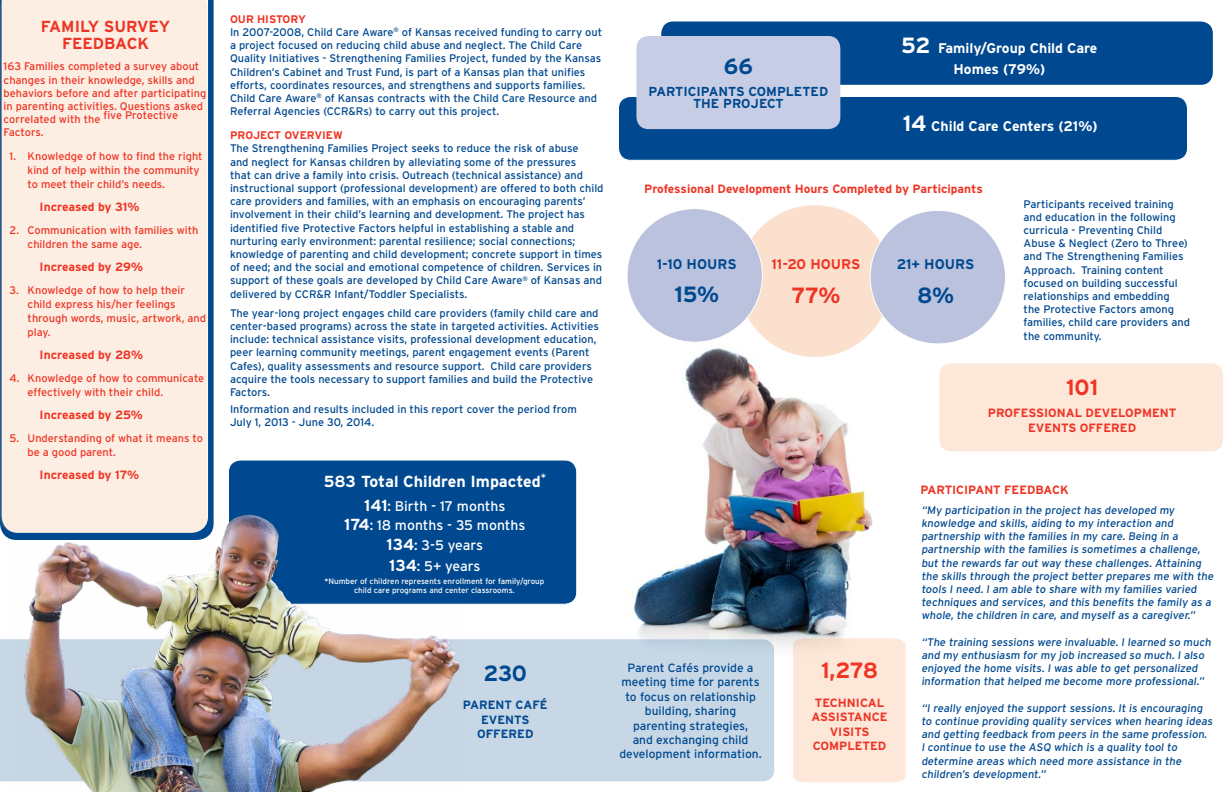
<style>
.page{position:relative;width:1224px;height:792px;background:#fff}
.page>*{position:absolute;margin:0;border:0;box-sizing:border-box;transform-origin:0 0}
.t1{font:700 22px "Interstate";letter-spacing:-.005em;color:#004990}
.t2{font:700 22px "Interstate";letter-spacing:-.015em;color:#ee3524}
.t3{font:700 16px "Interstate";color:#fff}
.t4{font:700 16px/17px "Interstate";color:#ee3524;text-align:center}
.t5{font:14px/19.2px "Interstate";color:#fff;text-align:center}
.t6{font:700 14px/21px "Interstate";color:#fff;text-align:center}
.t7{font:700 14px "Interstate";color:#004990}
.t8{font:700 14px "Interstate";color:#ee3524}
.t9{font:700 13px/12px "Interstate";color:#004990;text-align:center}
.t10{font:700 12px/14.4px "Interstate";color:#ee3524;text-align:center}
.t11{font:12px/14.4px "Interstate";color:#004990;text-align:center}
.t12{font:700 12px/14.4px "Interstate";color:#004990;text-align:center}
.t13{font:11px/13.2px "Interstate";color:#004990}
.t14{font:11px/14px "Interstate";color:#ee3524}
.t15{font:700 11px "Interstate";color:#ee3524}
.t16{font:8px/9.6px "Interstate";color:#fff;text-align:center}
.s1{font-weight:700;color:#ee3524}
.s2{font-weight:700;font-size:16px}
.s3{font-size:22px}
</style>
<div class="page">
<img style="left:632px;top:348px;width:241px;height:298px">
<svg style="left:3px;top:0;width:211px;height:540px;background:#145798"></svg>
<svg style="left:0;top:0;width:208px;height:533px;background:#e2dbd8"></svg>
<div style="left:0;top:638px;width:775px;height:144px;background:#c7d7e6"></div>
<div style="left:228px;top:460px;width:349px;height:144px;background:#004990;border-radius:12px"></div>
<div style="left:228px;top:460px;width:349px;height:145px;border:1px solid #fff;border-radius:12px"></div>
<div style="left:618px;top:96px;width:570px;height:64px;background:#004990;border-radius:12px"></div>
<div style="left:618px;top:96px;width:570px;height:65px;border:1px solid #fff;border-radius:12px"></div>
<div style="left:661px;top:22px;width:552px;height:63px;background:#004990;border-radius:12px"></div>
<img style="left:12px;top:514px;width:453px;height:278px">
<div style="left:636px;top:36px;width:204px;height:93px;background:#c7cde4;border-radius:12px"></div>
<div style="left:939px;top:363px;width:285px;height:89px;background:#fde7d9;border-radius:12px"></div>
<div style="left:938px;top:362px;width:286px;height:90px;border:1px solid #fff;border-radius:12px"></div>
<div style="left:738px;top:205px;width:153px;height:153px;background:#fce0ce;border-radius:50%"></div>
<div style="left:627px;top:209px;width:135px;height:133px;background:#bac2dd;border-radius:50%"></div>
<div style="left:870px;top:210px;width:136px;height:134px;background:#bac2dd;border-radius:50%"></div>
<div style="left:793px;top:638px;width:113px;height:144px;background:#fde7d9"></div>
<h2 class="t4" style="left:41px;top:18px;width:131px">FAMILY SURVEY<br>FEEDBACK</h2>
<p class="t14" style="left:4px;top:60px;width:204px;line-height:13.2px">163 Families completed a survey about changes in their knowledge, skills and behaviors before and after participating in parenting activities. Questions asked correlated with the five Protective Factors.</p>
<p class="t14" style="left:28px;top:149px;width:177px;text-indent:-18px">1. Knowledge of how to find the right kind of help within the community to meet their child’s needs.</p>
<p class="t10" style="left:40px;top:200px;width:101px">Increased by 31%</p>
<p class="t14" style="left:28px;top:223px;width:172px;text-indent:-18px">2. Communication with families with children the same age.</p>
<p class="t10" style="left:40px;top:260px;width:105px">Increased by 29%</p>
<p class="t14" style="left:28px;top:283px;width:180px;text-indent:-18px">3. Knowledge of how to help their child express his/her feelings through words, music, artwork, and play.</p>
<p class="t10" style="left:40px;top:348px;width:105px">Increased by 28%</p>
<p class="t14" style="left:28px;top:371px;width:178px;text-indent:-18px">4. Knowledge of how to communicate effectively with their child.</p>
<p class="t10" style="left:40px;top:408px;width:105px">Increased by 25%</p>
<p class="t14" style="left:28px;top:431px;width:177px;text-indent:-18px">5. Understanding of what it means to be a good parent.</p>
<p class="t10" style="left:40px;top:468px;width:101px">Increased by 17%</p>
<p class="t13" style="left:230px;top:12px;width:374px"><span class="s1">OUR HISTORY<br></span>In 2007-2008, Child Care Aware<sup>®</sup> of Kansas received funding to carry out a project focused on reducing child abuse and neglect. The Child Care Quality Initiatives - Strengthening Families Project, funded by the Kansas Children’s Cabinet and Trust Fund, is part of a Kansas plan that unifies efforts, coordinates resources, and strengthens and supports families.<br>Child Care Aware<sup>®</sup> of Kansas contracts with the Child Care Resource and Referral Agencies (CCR&amp;Rs) to carry out this project.</p>
<p class="t15" style="left:230px;top:129px;width:114px">PROJECT OVERVIEW</p>
<p class="t13" style="left:230px;top:142px;width:375px">The Strengthening Families Project seeks to reduce the risk of abuse<br>and neglect for Kansas children by alleviating some of the pressures<br>that can drive a family into crisis. Outreach (technical assistance) and instructional support (professional development) are offered to both child care providers and families, with an emphasis on encouraging parents’ involvement in their child’s learning and development. The project has identified five Protective Factors helpful in establishing a stable and nurturing early environment: parental resilience; social connections; knowledge of parenting and child development; concrete support in times of need; and the social and emotional competence of children. Services in support of these goals are developed by Child Care Aware<sup>®</sup> of Kansas and delivered by CCR&amp;R Infant/Toddler Specialists.</p>
<p class="t13" style="left:230px;top:306px;width:370px">The year-long project engages child care providers (family child care and center-based programs) across the state in targeted activities. Activities include: technical assistance visits, professional development education, peer learning community meetings, parent engagement events (Parent Cafes), quality assessments and resource support. Child care providers acquire the tools necessary to support families and build the Protective Factors.</p>
<p class="t13" style="left:230px;top:403px;width:348px">Information and results included in this report cover the period from<br>July 1, 2013 - June 30, 2014.</p>
<h2 class="t3" style="left:324px;top:472px;width:224px">583 Total Children Impacted<sup>*</sup></h2>
<p class="t5" style="left:344px;top:497px;width:183px"><span class="s2">141</span>: Birth - 17 months<br><span class="s2">174</span>: 18 months - 35 months<br><span class="s2">134</span>: 3-5 years</p>
<p class="t5" style="left:389px;top:557px;width:93px"><span class="s2">134</span>: 5+ years</p>
<p class="t16" style="left:324px;top:576px;width:222px">*Number of children represents enrollment for family/group child care programs and center classrooms.</p>
<h1 class="t1" style="left:484px;top:661px;width:45px">230</h1>
<p class="t12" style="left:463px;top:698px;width:86px">PARENT CAFÉ<br>EVENTS<br>OFFERED</p>
<h1 class="t1" style="left:724px;top:54px;width:31px">66</h1>
<p class="t9" style="left:649px;top:86px;width:181px">PARTICIPANTS COMPLETED<br>THE PROJECT</p>
<p class="t6" style="left:901px;top:38px;width:198px"><span class="s3">52</span> Family/Group Child Care<br>Homes (79%)</p>
<p class="t6" style="left:903px;top:116px;width:196px"><span class="s3">14</span> Child Care Centers (21%)</p>
<p class="t10" style="left:644px;top:181px;width:340px">Professional Development Hours Completed by Participants</p>
<p class="t7" style="left:657px;top:256px;width:81px">1-10 HOURS</p>
<h1 class="t1" style="left:674px;top:282px;width:46px">15%</h1>
<p class="t8" style="left:772px;top:256px;width:90px">11-20 HOURS</p>
<h1 class="t2" style="left:792px;top:283px;width:50px">77%</h1>
<p class="t7" style="left:897px;top:257px;width:79px">21+ HOURS</p>
<h1 class="t1" style="left:917px;top:283px;width:39px">8%</h1>
<p class="t7" style="left:897px;top:262px;width:79px">21+ HOURS</p>
<h1 class="t1" style="left:917px;top:288px;width:39px">8%</h1>
<p class="t13" style="left:1024px;top:197px;width:168px">Participants received training and education in the following curricula - Preventing Child<br>Abuse &amp; Neglect (Zero to Three) and The Strengthening Families<br>Approach. Training content focused on building successful relationships and embedding<br>the Protective Factors among families, child care providers and the community.</p>
<h1 class="t2" style="left:1066px;top:375px;width:34px">101</h1>
<p class="t10" style="left:988px;top:406px;width:190px">PROFESSIONAL DEVELOPMENT<br>EVENTS OFFERED</p>
<p class="t11" style="left:619px;top:661px;width:144px">Parent Cafés provide a meeting time for parents to focus on relationship building, sharing parenting strategies,<br>and exchanging child development information.</p>
<h1 class="t2" style="left:821px;top:658px;width:59px">1,278</h1>
<p class="t10" style="left:811px;top:695px;width:78px">TECHNICAL<br>ASSISTANCE<br>VISITS<br>COMPLETED</p>
<p class="t10" style="left:920px;top:482px;width:150px">PARTICIPANT FEEDBACK</p>
<p class="t13" style="left:921px;top:503px;width:295px">“My participation in the project has developed my knowledge and skills, aiding to my interaction and partnership with the families in my care. Being in a partnership with the families is sometimes a challenge, but the rewards far out way these challenges. Attaining the skills through the project better prepares me with the tools I need. I am able to share with my families varied techniques and services, and this benefits the family as a whole, the children in care, and myself as a caregiver.”</p>
<p class="t13" style="left:921px;top:635px;width:293px">“The training sessions were invaluable. I learned so much and my enthusiasm for my job increased so much. I also enjoyed the home visits. I was able to get personalized information that helped me become more professional.”</p>
<p class="t13" style="left:921px;top:701px;width:294px">“I really enjoyed the support sessions. It is encouraging to continue providing quality services when hearing ideas and getting feedback from peers in the same profession.<br>I continue to use the ASQ which is a quality tool to determine areas which need more assistance in the children’s development.”</p>
</div>
